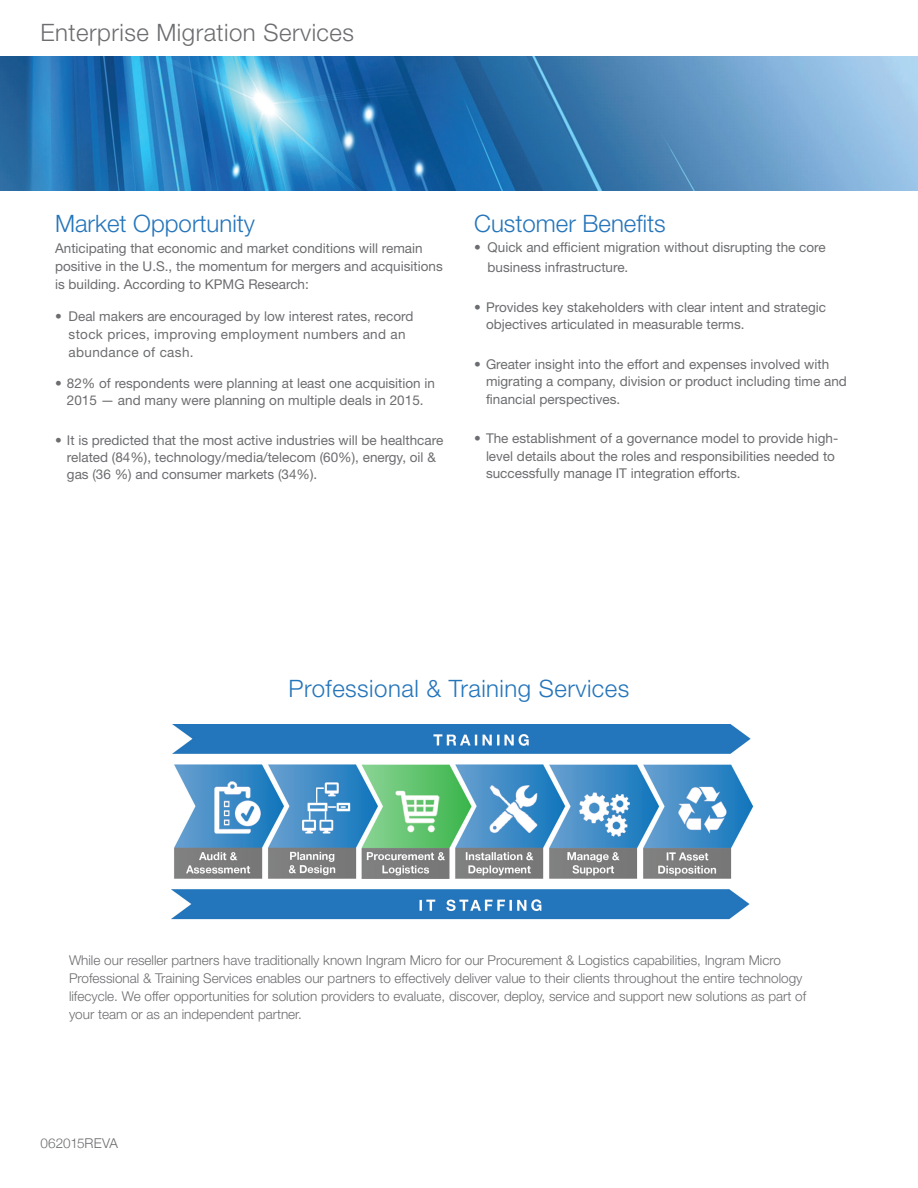
<style>
.page{position:relative;width:918px;height:1188px;background:#fff}
.page>*{position:absolute;margin:0;border:0;box-sizing:border-box;transform-origin:0 0}
.Subhead{font:300 24px "Helvetica Neue LT Std";letter-spacing:.02em;color:#2575bb}
.Title_2nd_Page{font:300 24px "Helvetica Neue LT Std";letter-spacing:.02em;color:#6c6d70}
.Subhead-2{font:300 24px "Helvetica Neue LT Std";color:#2575bb}
.Bullets{font:300 24px "Helvetica Neue LT Std";color:#2575bb}
.Body_Copy{font:13.5px/17.2px "Helvetica Neue LT Std";color:#6c6d70}
.t1{font:300 13.5px/18px "Helvetica Neue LT Std";color:#6c6d70}
.Body_Copy-2{font:13.5px/18px "Helvetica Neue LT Std";letter-spacing:.025em;color:#6c6d70}
.Bullets-2{font:13.5px "Helvetica Neue LT Std";color:#6c6d70}
.t2{font:300 13.5px "Helvetica Neue";letter-spacing:-.005em;color:#6c6d70}
</style>
<div class="page">
<img style="left:0;top:56px;width:918px;height:134px">
<img style="left:172px;top:725px;width:582px;height:195px">
<p class="Title_2nd_Page" style="left:40px;top:17px;width:315px">Enterprise Migration Services</p>
<p class="Subhead-2" style="left:55px;top:209px;width:202px">Market Opportunity</p>
<p class="Body_Copy" style="left:55px;top:239px;width:389px;line-height:18px">Anticipating that economic and market conditions will remain positive in the U.S., the momentum for mergers and acquisitions is building. According to KPMG Research:</p>
<p class="Body_Copy-2" style="left:69px;top:307px;width:346px;text-indent:-14px">• Deal makers are encouraged by low interest rates, record stock prices, improving employment numbers and an abundance of cash.</p>
<p class="Body_Copy" style="left:55px;top:374px;width:381px;text-align:center">• 82% of respondents were planning at least one acquisition in<br>2015 — and many were planning on multiple deals in 2015.</p>
<p class="Body_Copy" style="left:67px;top:431px;width:378px;text-indent:-12px">• It is predicted that the most active industries will be healthcare related (84%), technology/media/telecom (60%), energy, oil &amp; gas (36 %) and consumer markets (34%).</p>
<p class="Bullets" style="left:474px;top:209px;width:193px">Customer Benefits</p>
<p class="Body_Copy" style="left:474px;top:238px;width:353px">• Quick and efficient migration without disrupting the core</p>
<p class="Bullets-2" style="left:488px;top:259px;width:142px">business infrastructure.</p>
<p class="Body_Copy" style="left:486px;top:298px;width:342px;text-indent:-12px">• Provides key stakeholders with clear intent and strategic objectives articulated in measurable terms.</p>
<p class="Body_Copy" style="left:486px;top:355px;width:362px;text-indent:-12px">• Greater insight into the effort and expenses involved with migrating a company, division or product including time and financial perspectives.</p>
<p class="Body_Copy" style="left:486px;top:430px;width:354px;text-indent:-12px">• The establishment of a governance model to provide high&shy;level details about the roles and responsibilities needed to successfully manage IT integration efforts.</p>
<h1 class="Subhead" style="left:289px;top:674px;width:342px">Professional &amp; Training Services</h1>
<p class="t1" style="left:69px;top:951px;width:739px">While our reseller partners have traditionally known Ingram Micro for our Procurement &amp; Logistics capabilities, Ingram Micro Professional &amp; Training Services enables our partners to effectively deliver value to their clients throughout the entire technology lifecycle. We offer opportunities for solution providers to evaluate, discover, deploy, service and support new solutions as part of your team or as an independent partner.</p>
<p class="t2" style="left:40px;top:1132px;width:79px">062015REVA</p>
</div>
